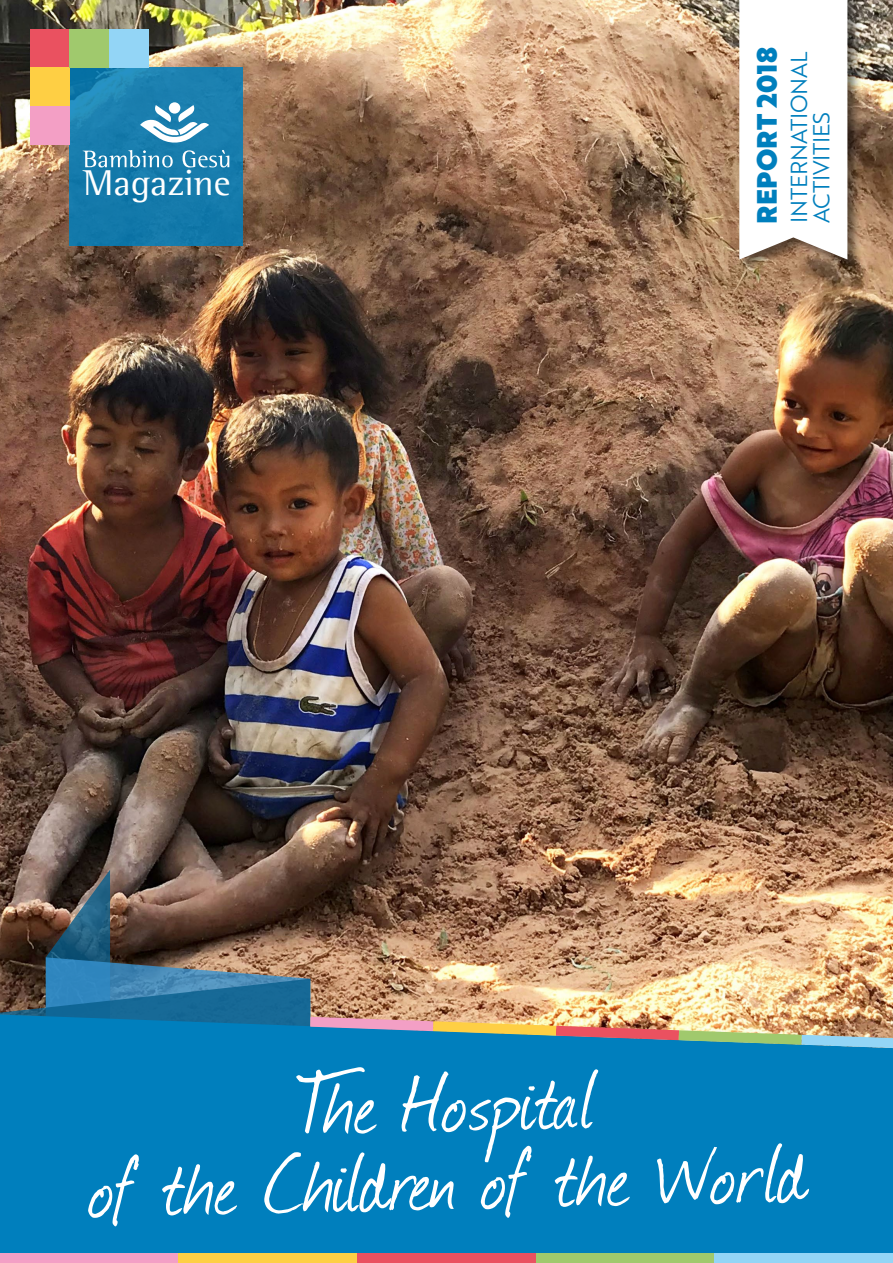
<style>
.page{position:relative;width:893px;height:1263px;background:#fff}
.page>*{position:absolute;margin:0;border:0;box-sizing:border-box;transform-origin:0 0}
.t1{font:96px/78.2px "Journal";color:#fff;text-align:center}
.t2{font:36.9px "Agfa Rotis Semi Serif";color:#fff}
.t3{font:27.3px "Brother 1816 Black";letter-spacing:.02em;color:#007fbd}
.t4{font:22.5px/22.5px "Brother 1816 Book";letter-spacing:-.01em;color:#007fbd}
</style>
<div class="page">
<img style="left:0;top:0;width:893px;height:1014px">
<div style="left:737px;top:0;width:125px;height:273px;background:#000;opacity:.5"></div>
<svg style="left:739px;top:0;width:108px;height:260px"></svg>
<svg style="left:69px;top:67px;width:174px;height:178px;background:#1a7dac"></svg>
<svg style="left:83px;top:150px;width:90px;height:17px;background:#549ec2"></svg>
<svg style="left:183px;top:150px;width:46px;height:17px"></svg>
<svg style="left:140px;top:102px;width:69px;height:42px"></svg>
<div style="left:30px;top:106px;width:39px;height:39px;background:#f39fc5"></div>
<div style="left:30px;top:29px;width:39px;height:38px;background:#ea5160"></div>
<div style="left:30px;top:67px;width:39px;height:39px;background:#fecf44"></div>
<div style="left:69px;top:29px;width:40px;height:38px;background:#a0c96d"></div>
<div style="left:109px;top:29px;width:39px;height:38px;background:#93d5f6"></div>
<svg style="left:46px;top:870px;width:64px;height:87px;background:#374d59"></svg>
<svg style="left:46px;top:957px;width:264px;height:22px;background:#6a808c"></svg>
<svg style="left:0;top:979px;width:310px;height:35px;background:#2d6e95"></svg>
<div style="left:0;top:1014px;width:893px;height:239px;background:#007fbd"></div>
<img style="left:310px;top:1017px;width:583px;height:31px">
<div style="left:0;top:1253px;width:179px;height:10px;background:#f39fc5"></div>
<div style="left:357px;top:1253px;width:179px;height:10px;background:#ea5160"></div>
<div style="left:179px;top:1253px;width:178px;height:10px;background:#fecf44"></div>
<div style="left:536px;top:1253px;width:178px;height:10px;background:#a0c96d"></div>
<div style="left:714px;top:1253px;width:179px;height:10px;background:#93d5f6"></div>
<p class="t2" style="left:83px;top:161px;width:149px">Magazine</p>
<p class="t3" style="left:746px;top:224px;width:178px;rotate:-90deg">REPORT 2018</p>
<p class="t4" style="left:787px;top:223px;width:173px;rotate:-90deg">INTERNATIONAL<br>ACTIVITIES</p>
<p class="t1" style="left:88px;top:1068px;width:718px;rotate:-1deg">The Hospital<br>of the Children of the World</p>
</div>
